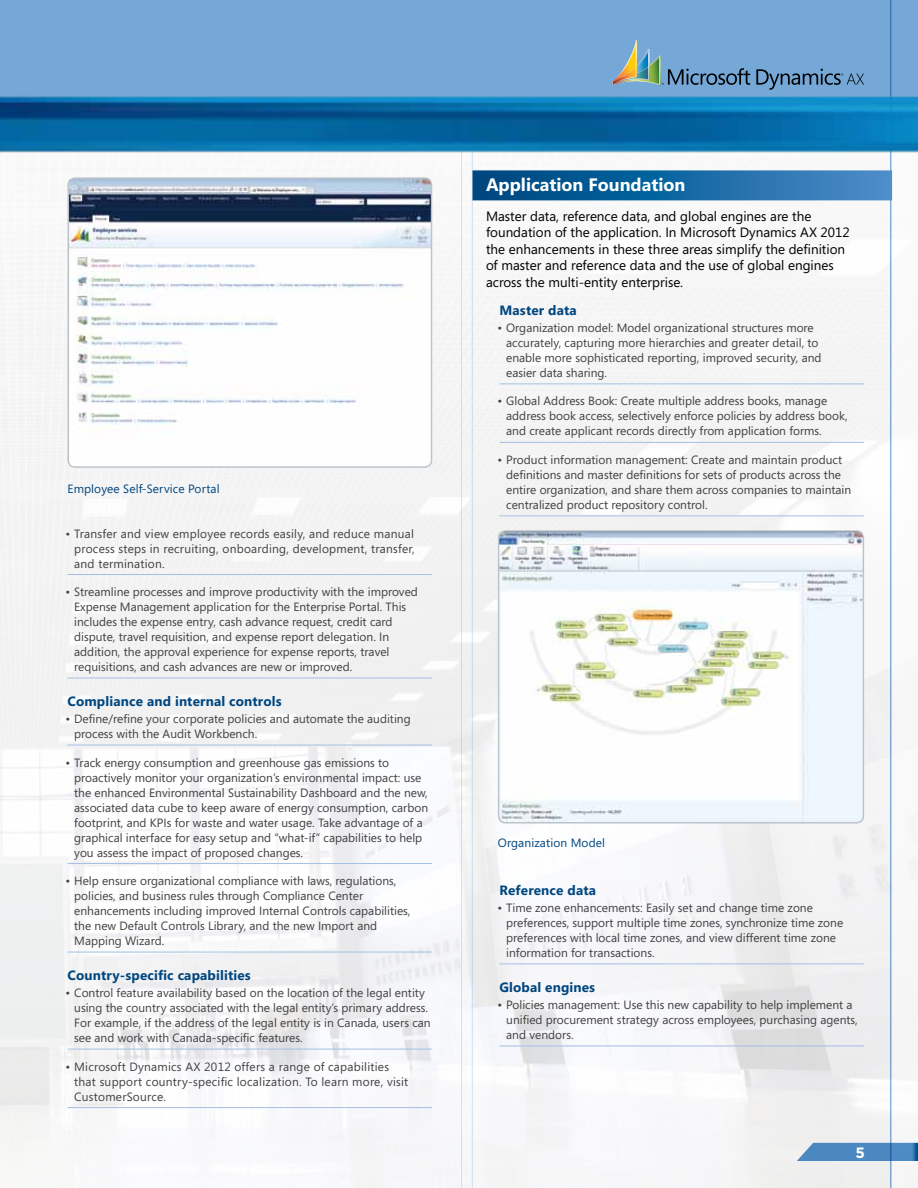
<style>
.page{position:relative;width:918px;height:1188px;background:#fff}
.page>*{position:absolute;margin:0;border:0;box-sizing:border-box;transform-origin:0 0}
.t1{font:700 18px "Segoe";color:#fff}
.t2{font:700 15px "Gotham";color:#fff}
.t3{font:13.5px/16.5px "Segoe";color:#000}
.t4{font:700 13.5px "Segoe";letter-spacing:.01em;color:#00467f}
.t5{font:12px/15px "Segoe";color:#414042}
.t6{font:12px/15px "Segoe";letter-spacing:.02em;color:#414042}
.t7{font:12px "Segoe";letter-spacing:.01em;color:#00467f}
</style>
<div class="page">
<img style="left:0;top:153px;width:891px;height:1035px">
<svg style="left:461px;top:153px;width:11px;height:1035px"></svg>
<div style="left:0;top:0;width:918px;height:145px;background:#75a8d7"></div>
<hr style="left:891px;top:0;width:1px;height:1188px;background:#5091cd">
<svg style="left:797px;top:1143px;width:121px;height:18px;background:#538dc2"></svg>
<svg style="left:756px;top:69px;width:108px;height:21px"></svg>
<svg style="left:613px;top:40px;width:137px;height:46px"></svg>
<img style="left:0;top:95px;width:918px;height:58px">
<hr style="left:68px;top:574px;width:364px;height:1px;background:#a4bfe4">
<hr style="left:68px;top:678px;width:364px;height:1px;background:#a4bfe4">
<hr style="left:68px;top:745px;width:364px;height:1px;background:#a4bfe4">
<hr style="left:68px;top:863px;width:364px;height:1px;background:#a4bfe4">
<hr style="left:68px;top:952px;width:364px;height:1px;background:#a4bfe4">
<hr style="left:68px;top:1049px;width:364px;height:1px;background:#a4bfe4">
<hr style="left:68px;top:1107px;width:364px;height:1px;background:#a4bfe4">
<svg style="left:472px;top:170px;width:420px;height:30px;background:#1d6aa4"></svg>
<hr style="left:500px;top:384px;width:364px;height:1px;background:#a4bfe4">
<hr style="left:500px;top:442px;width:364px;height:1px;background:#a4bfe4">
<hr style="left:500px;top:516px;width:364px;height:1px;background:#a4bfe4">
<hr style="left:500px;top:964px;width:364px;height:1px;background:#a4bfe4">
<hr style="left:500px;top:1046px;width:364px;height:1px;background:#a4bfe4">
<img style="left:68px;top:178px;width:364px;height:289px">
<div style="left:67px;top:177px;width:365px;height:291px;border:1px solid #bbc4ca;border-radius:7px"></div>
<img style="left:499px;top:531px;width:364px;height:292px">
<div style="left:498px;top:530px;width:366px;height:294px;border:1px solid #bbc4ca;border-radius:7px"></div>
<p class="t7" style="left:68px;top:480px;width:154px">Employee Self-Service Portal</p>
<p class="t5" style="left:74px;top:526px;width:342px;text-align:justify;text-indent:-9px">• Transfer and view employee records easily, and reduce manual process steps in recruiting, onboarding, development, transfer, and termination.</p>
<p class="t5" style="left:74px;top:584px;width:345px;text-indent:-9px">• Streamline processes and improve productivity with the improved Expense Management application for the Enterprise Portal. This includes the expense entry, cash advance request, credit card dispute, travel requisition, and expense report delegation. In addition, the approval experience for expense reports, travel requisitions, and cash advances are new or improved.</p>
<p class="t4" style="left:68px;top:692px;width:216px">Compliance and internal controls</p>
<p class="t5" style="left:74px;top:711px;width:338px;text-indent:-9px">• Define/refine your corporate policies and automate the auditing process with the Audit Workbench.</p>
<p class="t5" style="left:74px;top:755px;width:355px;text-indent:-9px">• Track energy consumption and greenhouse gas emissions to proactively monitor your organization’s environmental impact: use the enhanced Environmental Sustainability Dashboard and the new, associated data cube to keep aware of energy consumption, carbon footprint, and KPIs for waste and water usage. Take advantage of a graphical interface for easy setup and “what-if” capabilities to help you assess the impact of proposed changes.</p>
<p class="t5" style="left:74px;top:873px;width:338px;text-indent:-9px">• Help ensure organizational compliance with laws, regulations, policies, and business rules through Compliance Center enhancements including improved Internal Controls capabilities, the new Default Controls Library, and the new Import and Mapping Wizard.</p>
<p class="t4" style="left:68px;top:966px;width:185px">Country-specific capabilities</p>
<p class="t5" style="left:74px;top:985px;width:358px;text-indent:-9px">• Control feature availability based on the location of the legal entity using the country associated with the legal entity’s primary address.<br>For example, if the address of the legal entity is in Canada, users can see and work with Canada-specific features.</p>
<p class="t6" style="left:74px;top:1059px;width:336px;text-indent:-9px">• Microsoft Dynamics AX 2012 offers a range of capabilities that support country-specific localization. To learn more, visit<br>CustomerSource.</p>
<h1 class="t1" style="left:486px;top:171px;width:201px">Application Foundation</h1>
<p class="t3" style="left:486px;top:207px;width:365px">Master data, reference data, and global engines are the foundation of the application. In Microsoft Dynamics AX 2012 the enhancements in these three areas simplify the definition of master and reference data and the use of global engines across the multi-entity enterprise.</p>
<p class="t4" style="left:500px;top:300px;width:79px">Master data</p>
<p class="t5" style="left:506px;top:320px;width:317px;text-indent:-9px">• Organization model: Model organizational structures more accurately, capturing more hierarchies and greater detail, to enable more sophisticated reporting, improved security, and easier data sharing.</p>
<p class="t5" style="left:506px;top:393px;width:343px;text-indent:-9px">• Global Address Book: Create multiple address books, manage address book access, selectively enforce policies by address book, and create applicant records directly from application forms.</p>
<p class="t5" style="left:506px;top:452px;width:347px;text-indent:-9px">• Product information management: Create and maintain product definitions and master definitions for sets of products across the entire organization, and share them across companies to maintain centralized product repository control.</p>
<p class="t7" style="left:498px;top:835px;width:109px">Organization Model</p>
<p class="t4" style="left:500px;top:880px;width:98px">Reference data</p>
<p class="t5" style="left:506px;top:900px;width:338px;text-indent:-9px">• Time zone enhancements: Easily set and change time zone preferences, support multiple time zones, synchronize time zone preferences with local time zones, and view different time zone information for transactions.</p>
<p class="t4" style="left:500px;top:977px;width:97px">Global engines</p>
<p class="t5" style="left:506px;top:997px;width:353px;text-indent:-9px">• Policies management: Use this new capability to help implement a unified procurement strategy across employees, purchasing agents, and vendors.</p>
<p class="t2" style="left:855px;top:1144px;width:11px">5</p>
</div>
